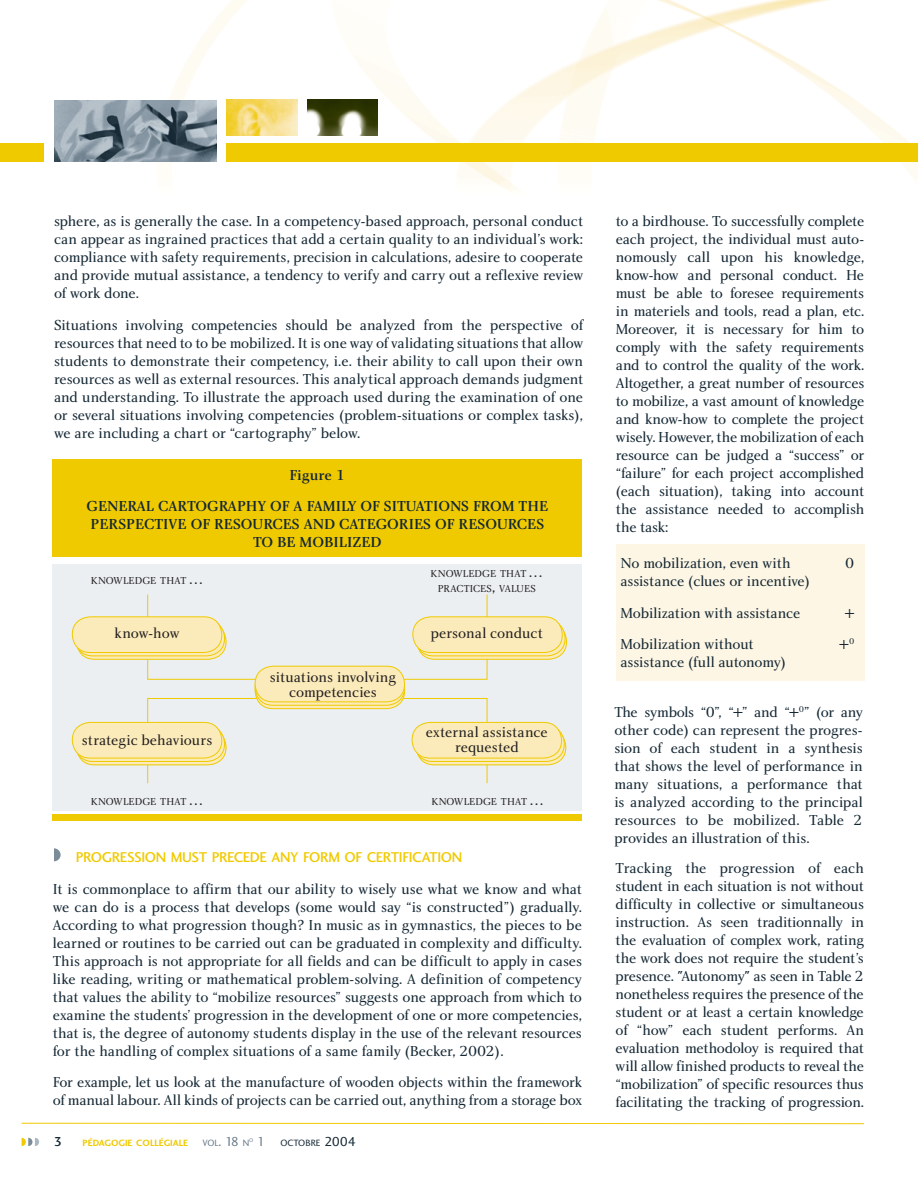
<style>
.page{position:relative;width:918px;height:1188px;background:#fff}
.page>*{position:absolute;margin:0;border:0;box-sizing:border-box;transform-origin:0 0}
.t1{font:15px/18px "Charlotte Book Plain";letter-spacing:-.015em;color:#142733;text-align:justify}
.t2{font:15px/31.5px "Charlotte Medium Plain";color:#142733;text-align:center}
.t3{font:15px/15px "Charlotte Book Plain";color:#231f20;text-align:center}
.t4{font:14.7px "Charlotte Sans Medium Plain";letter-spacing:-.025em;color:#f0ca00}
.t5{font:13.5px "Charlotte Sans Medium Plain";color:#142733}
.t6{font:10.5px/15px "Charlotte Book Plain";letter-spacing:.015em;color:#231f20;text-align:center}
.t7{font:9.45px "Charlotte Sans Bold Plain";color:#f0ca00}
.t8{font:9.45px "Charlotte Sans Book Plain";color:#142733}
.t9{font:9.45px "Charlotte Sans Book Plain";color:#687a88}
.t10{font:5.55px "Charlotte Sans Book Plain";color:#687a88}
.s1{font-size:15px}
.s2{font-size:13.5px}
.s3{font-size:13.5px;color:#687a88}
</style>
<div class="page">
<div style="left:616px;top:545px;width:248px;height:136px;background:#fdf6e4"></div>
<img style="left:0;top:0;width:918px;height:191px">
<svg style="left:22px;top:1138px;width:17px;height:8px"></svg>
<hr style="left:22px;top:1123px;width:842px;height:1px;background:#f0ca00">
<img style="left:55px;top:101px;width:162px;height:61px">
<img style="left:307px;top:100px;width:71px;height:36px">
<img style="left:227px;top:100px;width:70px;height:36px">
<div style="left:227px;top:144px;width:691px;height:18px;background:#f0ca00"></div>
<div style="left:53px;top:564px;width:529px;height:246px;background:#ebeff2"></div>
<div style="left:53px;top:814px;width:529px;height:6px;background:#f0ca00"></div>
<div style="left:53px;top:459px;width:529px;height:98px;background:#f0ca00"></div>
<div style="left:0;top:144px;width:43px;height:18px;background:#f0ca00"></div>
<svg style="left:54px;top:848px;width:7px;height:13px"></svg>
<svg style="left:400px;top:594px;width:88px;height:190px"></svg>
<svg style="left:416px;top:729px;width:150px;height:36px"></svg>
<div style="left:416px;top:729px;width:150px;height:36px;border:1px solid #f0ca00;border-radius:18px"></div>
<svg style="left:415px;top:726px;width:149px;height:35px"></svg>
<div style="left:414px;top:725px;width:151px;height:37px;border:1px solid #f0ca00;border-radius:18px"></div>
<div style="left:412px;top:722px;width:150px;height:36px;background:#fbebba;border-radius:18px"></div>
<div style="left:412px;top:722px;width:150px;height:36px;border:1px solid #f0ca00;border-radius:18px"></div>
<svg style="left:417px;top:624px;width:150px;height:35px"></svg>
<div style="left:417px;top:623px;width:150px;height:37px;border:1px solid #f0ca00;border-radius:18px"></div>
<svg style="left:416px;top:620px;width:149px;height:36px"></svg>
<div style="left:415px;top:620px;width:150px;height:36px;border:1px solid #f0ca00;border-radius:18px"></div>
<div style="left:413px;top:617px;width:149px;height:36px;background:#fbebba;border-radius:18px"></div>
<div style="left:412px;top:616px;width:151px;height:37px;border:1px solid #f0ca00;border-radius:18px"></div>
<svg style="left:147px;top:594px;width:114px;height:190px"></svg>
<svg style="left:77px;top:729px;width:149px;height:36px"></svg>
<div style="left:76px;top:729px;width:150px;height:36px;border:1px solid #f0ca00;border-radius:18px"></div>
<svg style="left:75px;top:726px;width:150px;height:35px"></svg>
<div style="left:75px;top:725px;width:150px;height:37px;border:1px solid #f0ca00;border-radius:18px"></div>
<div style="left:72px;top:722px;width:150px;height:36px;background:#fbebba;border-radius:18px"></div>
<div style="left:72px;top:722px;width:150px;height:36px;border:1px solid #f0ca00;border-radius:18px"></div>
<svg style="left:77px;top:624px;width:149px;height:35px"></svg>
<div style="left:76px;top:623px;width:150px;height:37px;border:1px solid #f0ca00;border-radius:18px"></div>
<svg style="left:75px;top:620px;width:150px;height:36px"></svg>
<div style="left:75px;top:620px;width:150px;height:36px;border:1px solid #f0ca00;border-radius:18px"></div>
<div style="left:72px;top:617px;width:150px;height:36px;background:#fbebba;border-radius:18px"></div>
<div style="left:72px;top:616px;width:150px;height:37px;border:1px solid #f0ca00;border-radius:18px"></div>
<svg style="left:255px;top:673px;width:150px;height:36px"></svg>
<div style="left:255px;top:673px;width:150px;height:36px;border:1px solid #f0ca00;border-radius:18px"></div>
<svg style="left:255px;top:670px;width:150px;height:35px"></svg>
<div style="left:255px;top:669px;width:150px;height:37px;border:1px solid #f0ca00;border-radius:18px"></div>
<div style="left:255px;top:666px;width:150px;height:36px;background:#fbebba;border-radius:18px"></div>
<div style="left:255px;top:666px;width:150px;height:36px;border:1px solid #f0ca00;border-radius:18px"></div>
<p class="t1" style="left:54px;top:213px;width:531px">sphere, as is generally the case. In a competency-based approach, personal conduct can appear as ingrained practices that add a certain quality to an individual’s work: compliance with safety requirements, precision in calculations, adesire to cooperate and provide mutual assistance, a tendency to verify and carry out a reflexive review of work done.</p>
<p class="t1" style="left:54px;top:317px;width:531px">Situations involving competencies should be analyzed from the perspective of resources that need to to be mobilized. It is one way of validating situations that allow students to demonstrate their competency, i.e. their ability to call upon their own resources as well as external resources. This analytical approach demands judgment and understanding. To illustrate the approach used during the examination of one or several situations involving competencies (problem-situations or complex tasks), we are including a chart or “cartography” below.</p>
<p class="t2" style="left:87px;top:460px;width:463px">Figure 1<br>GENERAL CARTOGRAPHY OF A FAMILY OF SITUATIONS FROM THE</p>
<p class="t2" style="left:91px;top:517px;width:455px;line-height:18px">PERSPECTIVE OF RESOURCES AND CATEGORIES OF RESOURCES<br>TO BE MOBILIZED</p>
<p class="t6" style="left:91px;top:574px;width:114px">KNOWLEDGE THAT <span class="s1">…</span></p>
<p class="t6" style="left:431px;top:567px;width:114px">KNOWLEDGE THAT <span class="s1">…<br></span>PRACTICES<span class="s1">,</span> VALUES</p>
<p class="t3" style="left:431px;top:627px;width:114px">personal conduct</p>
<p class="t3" style="left:115px;top:627px;width:66px">know-how</p>
<p class="t3" style="left:82px;top:734px;width:132px">strategic behaviours</p>
<p class="t6" style="left:91px;top:795px;width:114px">KNOWLEDGE THAT <span class="s1">…</span></p>
<p class="t3" style="left:270px;top:671px;width:128px">situations involving competencies</p>
<p class="t3" style="left:426px;top:726px;width:124px">external assistance requested</p>
<p class="t6" style="left:431px;top:795px;width:114px">KNOWLEDGE THAT <span class="s1">…</span></p>
<p class="t4" style="left:76px;top:851px;width:388px">PROGRESSION MUST PRECEDE ANY FORM OF CERTIFICATION</p>
<p class="t1" style="left:53px;top:881px;width:531px">It is commonplace to affirm that our ability to wisely use what we know and what we can do is a process that develops (some would say “is constructed”) gradually.<br>According to what progression though? In music as in gymnastics, the pieces to be learned or routines to be carried out can be graduated in complexity and difficulty.<br>This approach is not appropriate for all fields and can be difficult to apply in cases like reading, writing or mathematical problem-solving. A definition of competency that values the ability to “mobilize resources” suggests one approach from which to examine the students’ progression in the development of one or more competencies, that is, the degree of autonomy students display in the use of the relevant resources for the handling of complex situations of a same family (Becker, 2002).</p>
<p class="t1" style="left:53px;top:1074px;width:531px">For example, let us look at the manufacture of wooden objects within the framework of manual labour. All kinds of projects can be carried out, anything from a storage box</p>
<p class="t5" style="left:54px;top:1137px;width:10px">3</p>
<p class="t7" style="left:83px;top:1140px;width:107px">PÉDAGOGIE COLLÉGIALE</p>
<p class="t9" style="left:203px;top:1140px;width:48px">VOL<span class="s2">. 18</span> N</p>
<p class="t10" style="left:249px;top:1138px;width:6px">O</p>
<p class="t8" style="left:257px;top:1140px;width:100px"><span class="s3">1</span> OCTOBRE <span class="s2">2004</span></p>
<p class="t1" style="left:616px;top:213px;width:250px">to a birdhouse. To successfully complete each project, the individual must auto&shy;nomously call upon his knowledge, know-how and personal conduct. He must be able to foresee requirements in mate riels and tools, read a plan, etc.<br>Moreover, it is necessary for him to comply with the safety requirements and to control the quality of the work.<br>Altogether, a great number of resources to mobilize, a vast amount of knowledge and know-how to complete the project wisely. However, the mobilization of each resource can be judged a “success” or “failure” for each project accomplished (each situation), taking into account the assistance needed to accomplish the task:</p>
<p class="t1" style="left:620px;top:555px;width:172px">No mobilization, even with</p>
<p class="t1" style="left:845px;top:555px;width:11px">0</p>
<p class="t1" style="left:620px;top:567px;width:191px;line-height:31.5px">assistance (clues or incentive)<br>Mobilization with assistance</p>
<p class="t1" style="left:845px;top:605px;width:11px">+</p>
<p class="t1" style="left:620px;top:636px;width:135px">Mobilization without</p>
<p class="t1" style="left:839px;top:636px;width:17px">+<sup>0</sup></p>
<p class="t1" style="left:620px;top:654px;width:167px">assistance (full autonomy)</p>
<p class="t1" style="left:614px;top:704px;width:250px">The symbols “0”, “+” and “+<sup>0</sup>” (or any other code) can represent the progres&shy;sion of each student in a synthesis that shows the level of performance in many situations, a performance that is analyzed according to the principal resources to be mobilized. Table 2 provides an illustration of this.</p>
<p class="t1" style="left:616px;top:860px;width:250px">Tracking the progression of each student in each situation is not without difficulty in collective or simultaneous instruction. As seen traditionnally in the evaluation of complex work, rating the work does not require the student’s presence. "Autonomy" as seen in Table 2 nonetheless requires the presence of the student or at least a certain knowledge of “how” each student performs. An evaluation methodoloy is required that will allow finished products to reveal the “mobilization” of specific resources thus facilitating the tracking of progression.</p>
</div>
